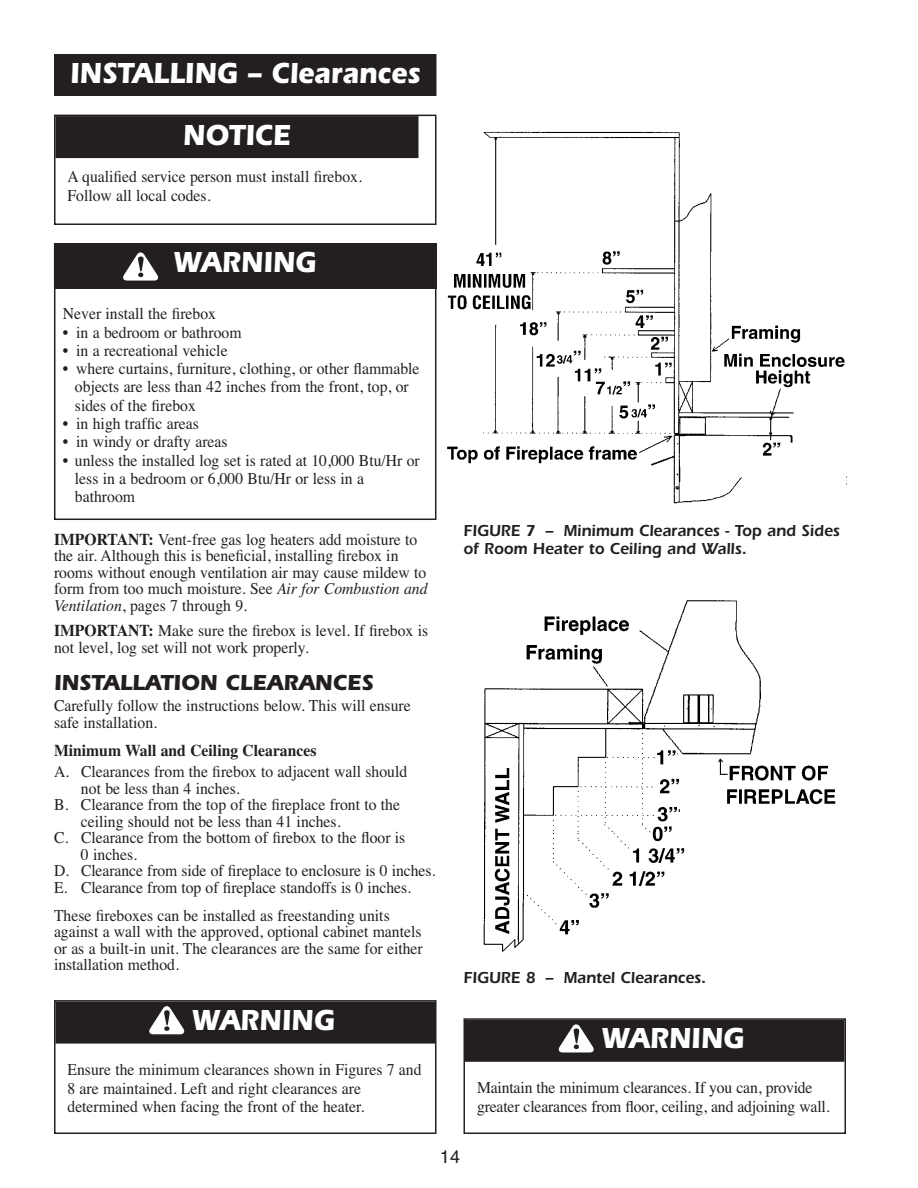
<style>
.page{position:relative;width:918px;height:1188px;background:#fff}
.page>*{position:absolute;margin:0;border:0;box-sizing:border-box;transform-origin:0 0}
.t1{font:700 30px "Itc Eras";color:#fff;scale:.9 1}
.t2{font:700 22.5px "Itc Eras";color:#231f20;scale:.95 1}
.t3{font:18px "Helvetica";color:#231f20}
.t4{font:16.5px/16.5px "Times";color:#231f20;scale:.95 1}
.t5{font:600 16.5px/18.8px "Itc Eras";color:#231f20;scale:.95 1}
.t6{font:700 16.5px "Times";color:#231f20;scale:.95 1}
.s1{font-weight:700}
.s2{font-style:italic}
</style>
<div class="page">
<div style="left:54px;top:54px;width:382px;height:42px;background:#231f20"></div>
<div style="left:54px;top:115px;width:382px;height:110px;border:2px solid #231f20"></div>
<div style="left:56px;top:116px;width:362px;height:42px;background:#231f20"></div>
<div style="left:464px;top:1018px;width:382px;height:116px;border:2px solid #231f20"></div>
<div style="left:465px;top:1020px;width:379px;height:42px;background:#231f20"></div>
<svg style="left:558px;top:1024px;width:36px;height:28px"></svg>
<div style="left:54px;top:1000px;width:382px;height:134px;border:2px solid #231f20"></div>
<div style="left:56px;top:1002px;width:379px;height:42px;background:#231f20"></div>
<svg style="left:149px;top:1006px;width:36px;height:28px"></svg>
<img style="left:447px;top:131px;width:398px;height:373px">
<img style="left:483px;top:600px;width:353px;height:352px">
<div style="left:54px;top:245px;width:382px;height:275px;border:2px solid #231f20"></div>
<div style="left:54px;top:243px;width:382px;height:46px;background:#231f20"></div>
<div style="left:54px;top:243px;width:383px;height:42px;background:#231f20"></div>
<svg style="left:123px;top:252px;width:35px;height:29px"></svg>
<h1 class="t1" style="left:70px;top:55px;width:391px">INSTALLING – Clearances</h1>
<h1 class="t1" style="left:183px;top:117px;width:122px">NOTICE</h1>
<p class="t4" style="left:68px;top:169px;width:312px;line-height:18.8px">A qualified service person must install firebox.<br>Follow all local codes.</p>
<h1 class="t1" style="left:174px;top:244px;width:159px">WARNING</h1>
<h1 class="t1" style="left:196px;top:247px;width:159px">WARNING</h1>
<p class="t4" style="left:63px;top:307px;width:163px">Never install the firebox</p>
<p class="t4" style="left:63px;top:325px;width:189px">• in a bedroom or bathroom</p>
<p class="t4" style="left:63px;top:344px;width:175px">• in a recreational vehicle</p>
<p class="t4" style="left:75px;top:361px;width:364px;line-height:18.3px;text-indent:-12px">• where curtains, furniture, clothing, or other flammable objects are less than 42 inches from the front, top, or sides of the firebox</p>
<p class="t4" style="left:63px;top:417px;width:145px">• in high traffic areas</p>
<p class="t4" style="left:63px;top:435px;width:175px">• in windy or drafty areas</p>
<p class="t4" style="left:75px;top:453px;width:364px;line-height:18.3px;text-indent:-12px">• unless the installed log set is rated at 10,000 Btu/Hr or less in a bedroom or 6,000 Btu/Hr or less in a bathroom</p>
<p class="t4" style="left:54px;top:532px;width:395px"><span class="s1">IMPORTANT:</span> Vent-free gas log heaters add moisture to the air. Although this is beneficial, installing firebox in rooms without enough ventilation air may cause mildew to form from too much moisture. See <span class="s2">Air for Combustion and Ventilation</span>, pages 7 through 9.</p>
<p class="t4" style="left:54px;top:624px;width:395px"><span class="s1">IMPORTANT:</span> Make sure the firebox is level. If firebox is not level, log set will not work properly.</p>
<h2 class="t2" style="left:54px;top:669px;width:338px">INSTALLATION CLEARANCES</h2>
<p class="t4" style="left:54px;top:699px;width:377px">Carefully follow the instructions below. This will ensure safe installation.</p>
<p class="t6" style="left:54px;top:744px;width:278px">Minimum Wall and Ceiling Clearances</p>
<p class="t4" style="left:54px;top:765px;width:373px">A. Clearances from the firebox to adjacent wall should</p>
<p class="t4" style="left:81px;top:781px;width:169px">not be less than 4 inches.</p>
<p class="t4" style="left:54px;top:798px;width:366px">B. Clearance from the top of the fireplace front to the</p>
<p class="t4" style="left:81px;top:814px;width:275px">ceiling should not be less than 41 inches.</p>
<p class="t4" style="left:54px;top:831px;width:371px">C. Clearance from the bottom of firebox to the floor is</p>
<p class="t4" style="left:81px;top:847px;width:61px">0 inches.</p>
<p class="t4" style="left:54px;top:864px;width:403px">D. Clearance from side of fireplace to enclosure is 0 inches.</p>
<p class="t4" style="left:54px;top:880px;width:377px">E. Clearance from top of fireplace standoffs is 0 inches.</p>
<p class="t4" style="left:54px;top:909px;width:390px">These fireboxes can be installed as freestanding units against a wall with the approved, optional cabinet mantels or as a built-in unit. The clearances are the same for either installation method.</p>
<h1 class="t1" style="left:193px;top:1002px;width:159px">WARNING</h1>
<p class="t4" style="left:68px;top:1062px;width:374px;line-height:18.8px">Ensure the minimum clearances shown in Figures 7 and<br>8 are maintained. Left and right clearances are determined when facing the front of the heater.</p>
<p class="t5" style="left:463px;top:521px;width:398px">FIGURE 7 – Minimum Clearances - Top and Sides of Room Heater to Ceiling and Walls.</p>
<p class="t5" style="left:464px;top:968px;width:257px">FIGURE 8 – Mantel Clearances.</p>
<h1 class="t1" style="left:602px;top:1021px;width:159px">WARNING</h1>
<p class="t4" style="left:477px;top:1080px;width:373px;line-height:18.8px">Maintain the minimum clearances. If you can, provide greater clearances from floor, ceiling, and adjoining wall.</p>
<p class="t3" style="left:440px;top:1147px;width:22px">14</p>
</div>
